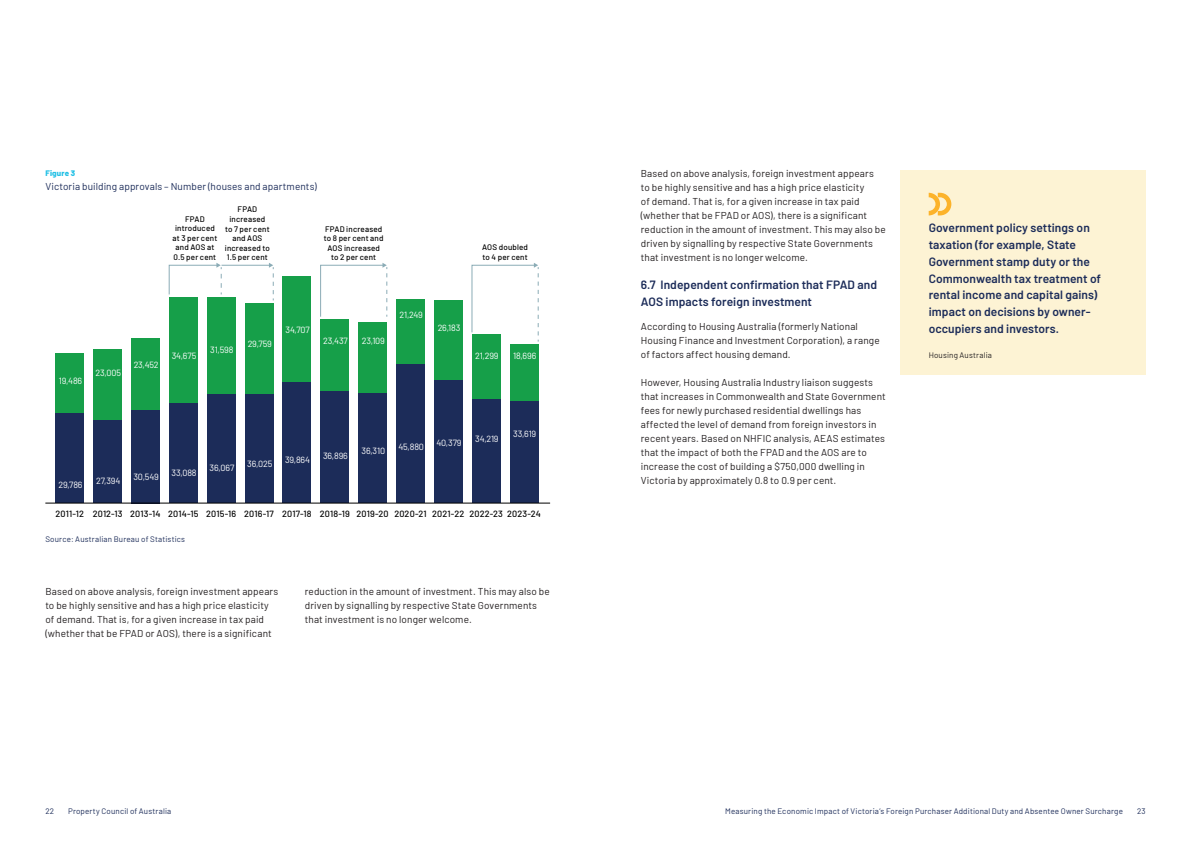
<style>
.page{position:relative;width:1191px;height:842px;background:#fff}
.page>*{position:absolute;margin:0;border:0;box-sizing:border-box;transform-origin:0 0}
.t1{font:600 12px/16.8px "Barlow";letter-spacing:.005em;color:#1c2c59}
.t2{font:10px/14px "Barlow";letter-spacing:.01em;color:#231f20}
.t3{font:10px "Barlow";letter-spacing:.01em;color:#1c2c59}
.t4{font:9px "Barlow";letter-spacing:-.015em;color:#fff}
.t5{font:500 9px "Barlow";letter-spacing:.015em;color:#000001}
.t6{font:500 8px/9.6px "Barlow";letter-spacing:.02em;color:#000001;text-align:center}
.t7{font:8px "Barlow";letter-spacing:.02em;color:#1c2c59}
.t8{font:8px "Barlow";letter-spacing:.02em;color:#231f20}
.t9{font:800 8px "Barlow";letter-spacing:.025em;color:#22c0e5}
</style>
<div class="page">
<hr style="left:221px;top:265px;width:49px;height:1px;background:#8bacb6">
<svg style="left:169px;top:263px;width:53px;height:32px"></svg>
<svg style="left:269px;top:263px;width:5px;height:37px"></svg>
<svg style="left:320px;top:263px;width:67px;height:54px"></svg>
<svg style="left:471px;top:263px;width:68px;height:79px"></svg>
<div style="left:56px;top:412px;width:28px;height:91px;background:#1c2c59"></div>
<div style="left:56px;top:353px;width:28px;height:59px;background:#169f49"></div>
<div style="left:93px;top:420px;width:29px;height:83px;background:#1c2c59"></div>
<div style="left:93px;top:350px;width:29px;height:70px;background:#169f49"></div>
<div style="left:131px;top:410px;width:29px;height:93px;background:#1c2c59"></div>
<div style="left:131px;top:339px;width:29px;height:71px;background:#169f49"></div>
<div style="left:169px;top:402px;width:28px;height:101px;background:#1c2c59"></div>
<div style="left:169px;top:297px;width:28px;height:105px;background:#169f49"></div>
<div style="left:207px;top:393px;width:28px;height:110px;background:#1c2c59"></div>
<div style="left:207px;top:297px;width:28px;height:96px;background:#169f49"></div>
<div style="left:245px;top:393px;width:28px;height:110px;background:#1c2c59"></div>
<div style="left:245px;top:303px;width:28px;height:90px;background:#169f49"></div>
<div style="left:283px;top:382px;width:28px;height:121px;background:#1c2c59"></div>
<div style="left:283px;top:276px;width:28px;height:106px;background:#169f49"></div>
<div style="left:320px;top:391px;width:29px;height:112px;background:#1c2c59"></div>
<div style="left:320px;top:319px;width:29px;height:72px;background:#169f49"></div>
<div style="left:358px;top:393px;width:29px;height:110px;background:#1c2c59"></div>
<div style="left:358px;top:322px;width:29px;height:71px;background:#169f49"></div>
<div style="left:396px;top:363px;width:29px;height:140px;background:#1c2c59"></div>
<div style="left:396px;top:299px;width:29px;height:64px;background:#169f49"></div>
<div style="left:434px;top:380px;width:28px;height:123px;background:#1c2c59"></div>
<div style="left:434px;top:300px;width:28px;height:80px;background:#169f49"></div>
<div style="left:472px;top:399px;width:28px;height:104px;background:#1c2c59"></div>
<div style="left:472px;top:334px;width:28px;height:65px;background:#169f49"></div>
<div style="left:510px;top:401px;width:28px;height:102px;background:#1c2c59"></div>
<div style="left:510px;top:344px;width:28px;height:57px;background:#169f49"></div>
<hr style="left:45px;top:503px;width:505px;height:1px;background:#000001">
<div style="left:900px;top:170px;width:245px;height:204px;background:#fdf3d4"></div>
<svg style="left:928px;top:193px;width:23px;height:22px"></svg>
<p class="t9" style="left:45px;top:170px;width:31px">Figure 3</p>
<p class="t3" style="left:45px;top:179px;width:273px">Victoria building approvals – Number (houses and apartments)</p>
<p class="t6" style="left:173px;top:215px;width:46px">FPAD introduced at 3 per cent and AOS at<br>0.5 per cent</p>
<p class="t6" style="left:225px;top:206px;width:47px">FPAD increased to 7 per cent and AOS increased to<br>1.5 per cent</p>
<p class="t6" style="left:324px;top:225px;width:61px">FPAD increased to 8 per cent and<br>AOS increased to 2 per cent</p>
<p class="t6" style="left:482px;top:243px;width:47px;text-align:left">AOS doubled to 4 per cent</p>
<p class="t4" style="left:59px;top:378px;width:25px">19,486</p>
<p class="t4" style="left:96px;top:370px;width:27px">23,005</p>
<p class="t4" style="left:134px;top:362px;width:27px">23,452</p>
<p class="t4" style="left:172px;top:353px;width:26px">34,675</p>
<p class="t4" style="left:210px;top:347px;width:25px">31,598</p>
<p class="t4" style="left:248px;top:340px;width:26px">29,759</p>
<p class="t4" style="left:285px;top:327px;width:26px">34,707</p>
<p class="t4" style="left:323px;top:338px;width:26px">23,437</p>
<p class="t4" style="left:362px;top:338px;width:25px">23,109</p>
<p class="t4" style="left:399px;top:312px;width:25px">21,249</p>
<p class="t4" style="left:438px;top:325px;width:24px">26,183</p>
<p class="t4" style="left:475px;top:352px;width:25px">21,299</p>
<p class="t4" style="left:513px;top:352px;width:25px">18,696</p>
<p class="t4" style="left:58px;top:482px;width:26px">29,786</p>
<p class="t4" style="left:96px;top:478px;width:26px">27,394</p>
<p class="t4" style="left:133px;top:473px;width:27px">30,549</p>
<p class="t4" style="left:171px;top:469px;width:27px">33,088</p>
<p class="t4" style="left:209px;top:465px;width:26px">36,067</p>
<p class="t4" style="left:247px;top:461px;width:27px">36,025</p>
<p class="t4" style="left:285px;top:456px;width:27px">39,864</p>
<p class="t4" style="left:323px;top:452px;width:26px">36,896</p>
<p class="t4" style="left:361px;top:448px;width:25px">36,310</p>
<p class="t4" style="left:398px;top:444px;width:27px">45,880</p>
<p class="t4" style="left:436px;top:439px;width:27px">40,379</p>
<p class="t4" style="left:475px;top:435px;width:25px">34,219</p>
<p class="t4" style="left:513px;top:431px;width:25px">33,619</p>
<p class="t5" style="left:130px;top:511px;width:32px">2013-14</p>
<p class="t5" style="left:206px;top:511px;width:336px">2015-16 2016-17 2017-18 2018-19 2019-20 2020-21 2021-22 2022-23 2023-24</p>
<p class="t5" style="left:56px;top:511px;width:30px">2011-12</p>
<p class="t5" style="left:168px;top:511px;width:32px">2014-15</p>
<p class="t5" style="left:93px;top:511px;width:31px">2012-13</p>
<p class="t7" style="left:45px;top:533px;width:141px">Source: Australian Bureau of Statistics</p>
<p class="t2" style="left:45px;top:583px;width:234px">Based on above analysis, foreign investment appears to be highly sensitive and has a high price elasticity of demand. That is, for a given increase in tax paid (whether that be FPAD or AOS), there is a significant</p>
<p class="t2" style="left:305px;top:583px;width:246px">reduction in the amount of investment. This may also be driven by signalling by respective State Governments that investment is no longer welcome.</p>
<p class="t2" style="left:641px;top:166px;width:246px">Based on above analysis, foreign investment appears<br>to be highly sensitive and has a high price elasticity<br>of demand. That is, for a given increase in tax paid (whether that be FPAD or AOS), there is a significant reduction in the amount of investment. This may also be driven by signalling by respective State Governments that investment is no longer welcome.</p>
<p class="t1" style="left:641px;top:276px;width:238px">6.7 Independent confirmation that FPAD and<br>AOS impacts foreign investment</p>
<p class="t2" style="left:641px;top:319px;width:240px">According to Housing Australia (formerly National<br>Housing Finance and Investment Corporation), a range of factors affect housing demand.</p>
<p class="t2" style="left:641px;top:375px;width:246px">However, Housing Australia Industry liaison suggests that increases in Commonwealth and State Government fees for newly purchased residential dwellings has affected the level of demand from foreign investors in recent years. Based on NHFIC analysis, AEAS estimates that the impact of both the FPAD and the AOS are to increase the cost of building a $750,000 dwelling in Victoria by approximately 0.8 to 0.9 per cent.</p>
<p class="t1" style="left:928px;top:220px;width:174px">Government policy settings on taxation (for example, State<br>Government stamp duty or the<br>Commonwealth tax treatment of rental income and capital gains) impact on decisions by owner&shy;occupiers and investors.</p>
<p class="t8" style="left:928px;top:350px;width:65px">Housing Australia</p>
<p class="t7" style="left:45px;top:805px;width:10px">22</p>
<p class="t7" style="left:68px;top:808px;width:105px">Property Council of Australia</p>
<p class="t7" style="left:725px;top:808px;width:399px">Measuring the Economic Impact of Victoria’s Foreign Purchaser Additional Duty and Absentee Owner Surcharge</p>
<p class="t7" style="left:1137px;top:805px;width:10px">23</p>
</div>
